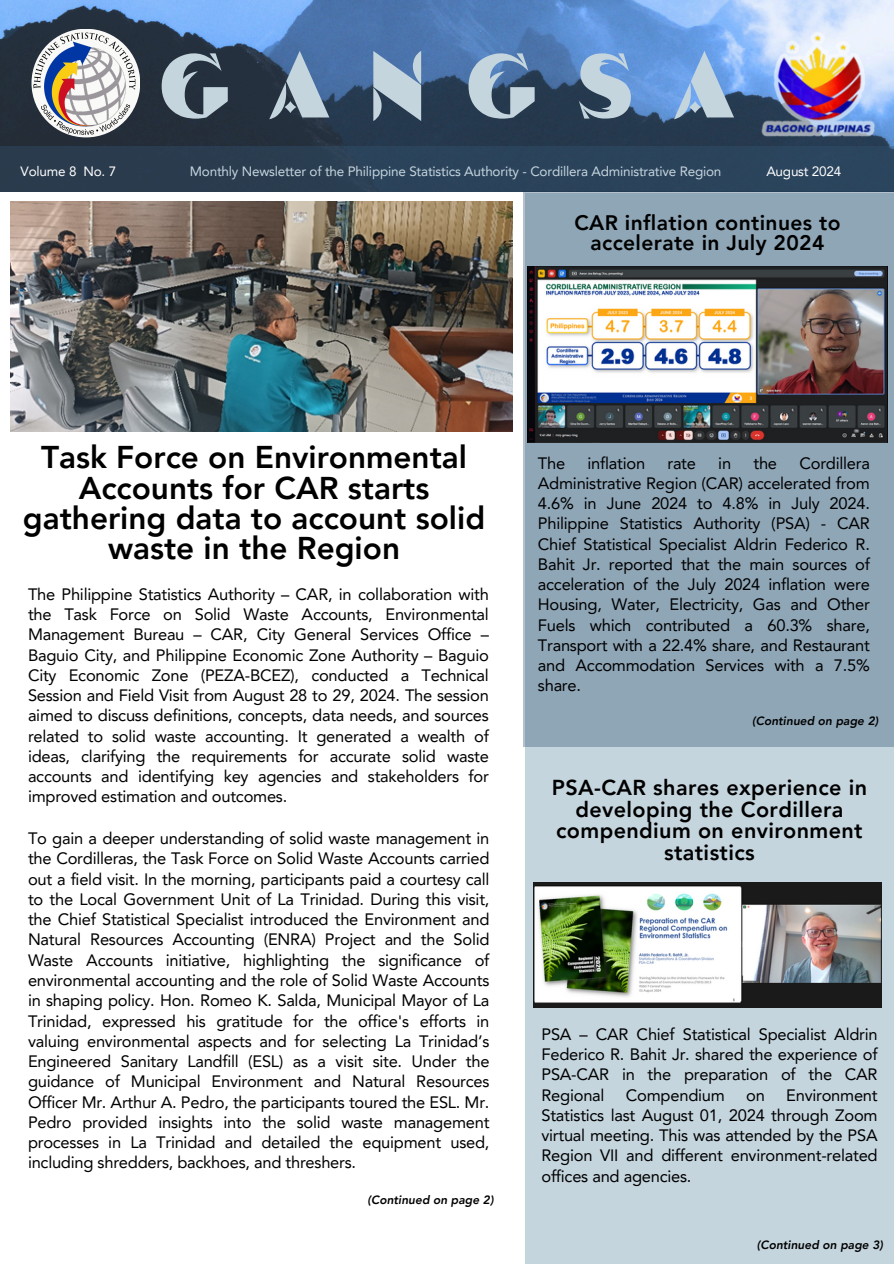
<style>
.page{position:relative;width:894px;height:1264px;background:#fff}
.page>*{position:absolute;margin:0;border:0;box-sizing:border-box;transform-origin:0 0}
.t1{font:90px "Serpand Molot";letter-spacing:.45em;color:#c5d5de}
.t2{font:800 31.5px/30.3px "Avenir LT Pro";color:#000;text-align:center}
.t3{font:800 21.6px/21.3px "Avenir LT Pro";letter-spacing:.02em;color:#000;text-align:center}
.t4{font:800 21px/20.2px "Avenir LT Pro";letter-spacing:.02em;color:#000;text-align:center}
.t5{font:16.5px/20.2px "Avenir LT Pro";letter-spacing:-.015em;color:#000;text-align:justify}
.t6{font:13.5px "Avenir LT Pro";letter-spacing:-.015em;color:#c5d5de}
.t7{font:13.5px "Avenir LT Pro";letter-spacing:-.015em;color:#fff}
.t8{font:italic 800 12px "Avenir LT Pro";color:#000}
</style>
<div class="page">
<div style="left:525px;top:194px;width:368px;height:1069px;background:#c5d5de"></div>
<div style="left:523px;top:191px;width:370px;height:556px;background:#8fa6b7"></div>
<img style="left:0;top:0;width:893px;height:146px">
<img style="left:32px;top:30px;width:106px;height:106px">
<img style="left:759px;top:20px;width:118px;height:125px">
<div style="left:0;top:146px;width:893px;height:45px;background:linear-gradient(to right,#2a3a4c,#2b4761)"></div>
<img style="left:11px;top:202px;width:501px;height:230px">
<img style="left:527px;top:267px;width:360px;height:175px">
<img style="left:533px;top:882px;width:348px;height:125px">
<p class="t1" style="left:159px;top:30px;width:575px">GANGSA</p>
<h3 class="t7" style="left:21px;top:166px;width:97px">Volume 8 No. 7</h3>
<p class="t6" style="left:190px;top:166px;width:533px">Monthly Newsletter of the Philippine Statistics Authority - Cordillera Administrative Region</p>
<h3 class="t7" style="left:766px;top:166px;width:77px">August 2024</h3>
<h3 class="t4" style="left:574px;top:214px;width:267px">CAR inflation continues to accelerate in July 2024</h3>
<h4 class="t2" style="left:23px;top:445px;width:463px">Task Force on Environmental<br>Accounts for CAR starts gathering data to account solid waste in the Region</h4>
<h4 class="t5" style="left:28px;top:585px;width:462px">The Philippine Statistics Authority – CAR, in collaboration with the Task Force on Solid Waste Accounts, Environmental Management Bureau – CAR, City General Services Office – Baguio City, and Philippine Economic Zone Authority – Baguio City Economic Zone (PEZA-BCEZ), conducted a Technical Session and Field Visit from August 28 to 29, 2024. The session aimed to discuss definitions, concepts, data needs, and sources related to solid waste accounting. It generated a wealth of ideas, clarifying the requirements for accurate solid waste accounts and identifying key agencies and stakeholders for improved estimation and outcomes.</h4>
<p class="t5" style="left:28px;top:829px;width:463px">To gain a deeper understanding of solid waste management in the Cordilleras, the Task Force on Solid Waste Accounts carried out a field visit. In the morning, participants paid a courtesy call to the Local Government Unit of La Trinidad. During this visit, the Chief Statistical Specialist introduced the Environment and Natural Resources Accounting (ENRA) Project and the Solid Waste Accounts initiative, highlighting the significance of environmental accounting and the role of Solid Waste Accounts in shaping policy. Hon. Romeo K. Salda, Municipal Mayor of La Trinidad, expressed his gratitude for the office's efforts in valuing environmental aspects and for selecting La Trinidad’s Engineered Sanitary Landfill (ESL) as a visit site. Under the guidance of Municipal Environment and Natural Resources Officer Mr. Arthur A. Pedro, the participants toured the ESL. Mr.<br>Pedro provided insights into the solid waste management processes in La Trinidad and detailed the equipment used, including shredders, backhoes, and threshers.</p>
<h5 class="t8" style="left:367px;top:1195px;width:127px">(Continued on page 2)</h5>
<p class="t5" style="left:538px;top:454px;width:29px">The</p>
<p class="t5" style="left:587px;top:454px;width:59px">inflation</p>
<p class="t5" style="left:667px;top:454px;width:30px">rate</p>
<p class="t5" style="left:718px;top:454px;width:14px">in</p>
<p class="t5" style="left:753px;top:454px;width:25px">the</p>
<p class="t5" style="left:538px;top:454px;width:333px;text-indent:261px">Cordillera Administrative Region (CAR) accelerated from 4.6% in June 2024 to 4.8% in July 2024.<br>Philippine Statistics Authority (PSA) - CAR Chief Statistical Specialist Aldrin Federico R.<br>Bahit Jr. reported that the main sources of acceleration of the July 2024 inflation were Housing, Water, Electricity, Gas and Other Fuels which contributed a 60.3% share, Transport with a 22.4% share, and Restaurant and Accommodation Services with a 7.5% share.</p>
<p class="t8" style="left:752px;top:716px;width:127px">(Continued on page 2)</p>
<h2 class="t3" style="left:551px;top:779px;width:317px">PSA-CAR shares experience in developing the Cordillera compendium on environment statistics</h2>
<p class="t5" style="left:541px;top:1025px;width:337px">PSA – CAR Chief Statistical Specialist Aldrin Federico R. Bahit Jr. shared the experience of PSA-CAR in the preparation of the CAR Regional</p>
<p class="t5" style="left:625px;top:1086px;width:100px">Compendium</p>
<p class="t5" style="left:746px;top:1086px;width:20px">on</p>
<p class="t5" style="left:541px;top:1086px;width:337px;text-indent:245px">Environment Statistics last August 01, 2024 through Zoom virtual meeting. This was attended by the PSA Region VII and different environment-related offices and agencies.</p>
<h5 class="t8" style="left:756px;top:1240px;width:127px">(Continued on page 3)</h5>
</div>
